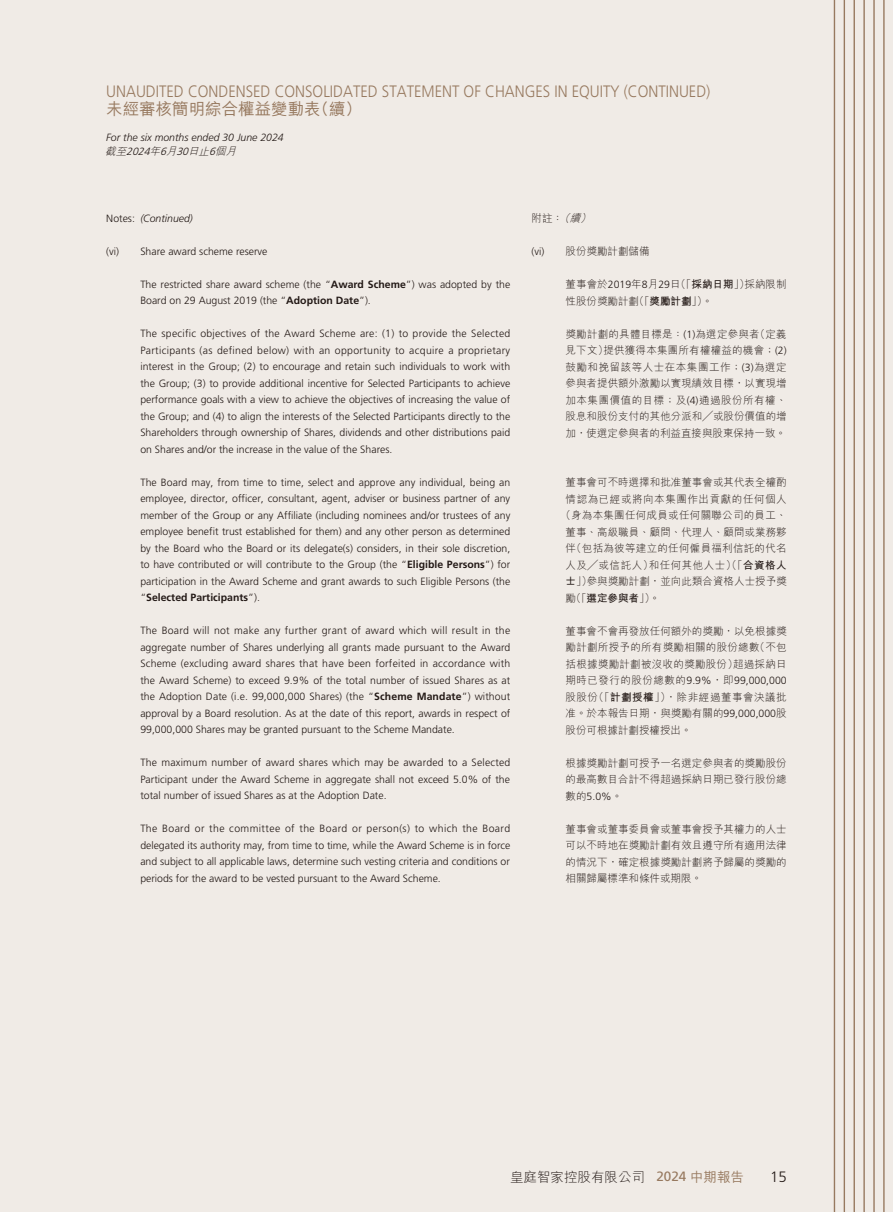
<style>
.page{position:relative;width:893px;height:1212px;background:#f0ebe6}
.page>*{position:absolute;margin:0;border:0;box-sizing:border-box;transform-origin:0 0}
.t1{font:300 16.5px "Frutiger LT Std";color:#97795f;scale:.9 1}
.t2{font:500 16.5px "M Hei HK";color:#97795f}
.t3{font:300 15px "Frutiger LT Std";color:#231916}
.t4{font:300 13.5px "M Hei HK";color:#231916}
.t5{font:300 10.5px/16.5px "Frutiger LT Std";color:#231916;text-align:justify}
.t6{font:300 10.5px/16.5px "M Hei HK";letter-spacing:.005em;color:#231916;text-align:justify}
.t7{font:italic 300 10.5px "Frutiger LT Std";color:#231916}
.t8{font:300 10.5px "M Hei HK";letter-spacing:.03em;color:#231916}
.t9{font:300 10.5px "M Hei HK";letter-spacing:.05em;color:#231916}
.t10{font:300 10.5px "M Hei HK";letter-spacing:.055em;color:#231916}
.t11{font:italic 300 10.5px "M Hei HK";color:#231916}
.s1{font-family:"Frutiger LT Std"}
.s2{font-style:normal}
.s3{font-weight:700}
.s4{font-style:italic}
.s5{font-family:"M Hei HK"}
.s6{font-family:"Frutiger LT Std";font-weight:400;color:#97795f}
.s7{font-weight:500;color:#97795f}
</style>
<div class="page">
<hr style="left:883px;top:0;width:2px;height:1212px;background:#97795f">
<hr style="left:873px;top:0;width:2px;height:1212px;background:#97795f">
<hr style="left:863px;top:0;width:2px;height:1212px;background:#97795f">
<hr style="left:853px;top:0;width:2px;height:1212px;background:#97795f">
<hr style="left:844px;top:0;width:1px;height:1212px;background:#97795f">
<hr style="left:834px;top:0;width:1px;height:1212px;background:#97795f">
<h1 class="t1" style="left:106px;top:82px;width:673px">UNAUDITED CONDENSED CONSOLIDATED STATEMENT OF CHANGES IN EQUITY (CONTINUED)</h1>
<h1 class="t2" style="left:106px;top:97px;width:257px">未經審核簡明綜合權益變動表（續）</h1>
<p class="t7" style="left:106px;top:131px;width:179px">For the six months ended 30 June 2024</p>
<p class="t11" style="left:105px;top:145px;width:135px">截至<span class="s1">2024</span>年<span class="s1">6</span>月<span class="s1">30</span>日止<span class="s1">6</span>個月</p>
<p class="t7" style="left:106px;top:212px;width:88px"><span class="s2">Notes:</span> (Continued)</p>
<p class="t5" style="left:106px;top:243px;width:14px">(vi)</p>
<p class="t5" style="left:140px;top:243px;width:129px">Share award scheme reserve</p>
<p class="t5" style="left:140px;top:276px;width:371px">The restricted share award scheme (the “<span class="s3">Award Scheme</span>”) was adopted by the<br>Board on 29 August 2019 (the “<span class="s3">Adoption Date</span>”).</p>
<p class="t5" style="left:140px;top:326px;width:372px">The specific objectives of the Award Scheme are: (1) to provide the Selected Participants (as defined below) with an opportunity to acquire a proprietary interest in the Group; (2) to encourage and retain such individuals to work with the Group; (3) to provide additional incentive for Selected Participants to achieve performance goals with a view to achieve the objectives of increasing the value of the Group; and (4) to align the interests of the Selected Participants directly to the Shareholders through ownership of Shares, dividends and other distributions paid on Shares and/or the increase in the value of the Shares.</p>
<p class="t5" style="left:140px;top:474px;width:372px">The Board may, from time to time, select and approve any individual, being an employee, director, officer, consultant, agent, adviser or business partner of any member of the Group or any Affiliate (including nominees and/or trustees of any employee benefit trust established for them) and any other person as determined by the Board who the Board or its delegate(s) considers, in their sole discretion, to have contributed or will contribute to the Group (the “<span class="s3">Eligible Persons</span>”) for participation in the Award Scheme and grant awards to such Eligible Persons (the “<span class="s3">Selected Participants</span>”).</p>
<p class="t5" style="left:140px;top:623px;width:372px">The Board will not make any further grant of award which will result in the aggregate number of Shares underlying all grants made pursuant to the Award Scheme (excluding award shares that have been forfeited in accordance with the Award Scheme) to exceed 9.9% of the total number of issued Shares as at the Adoption Date (i.e. 99,000,000 Shares) (the “<span class="s3">Scheme Mandate</span>”) without approval by a Board resolution. As at the date of this report, awards in respect of 99,000,000 Shares may be granted pursuant to the Scheme Mandate.</p>
<p class="t5" style="left:140px;top:755px;width:372px">The maximum number of award shares which may be awarded to a Selected Participant under the Award Scheme in aggregate shall not exceed 5.0% of the total number of issued Shares as at the Adoption Date.</p>
<p class="t5" style="left:140px;top:821px;width:372px">The Board or the committee of the Board or person(s) to which the Board delegated its authority may, from time to time, while the Award Scheme is in force and subject to all applicable laws, determine such vesting criteria and conditions or periods for the award to be vested pursuant to the Award Scheme.</p>
<p class="t6" style="left:531px;top:210px;width:63px">附註：<span class="s4">（續）</span></p>
<p class="t5" style="left:531px;top:243px;width:14px">(vi)</p>
<p class="t6" style="left:566px;top:243px;width:85px">股份獎勵計劃儲備</p>
<p class="t6" style="left:566px;top:276px;width:223px">董事會於<span class="s1">2019</span>年<span class="s1">8</span>月<span class="s1">29</span>日（「<span class="s3">採納日期</span>」）採納限制性股份獎勵計劃（「<span class="s3">獎勵計劃</span>」）。</p>
<p class="t6" style="left:566px;top:325px;width:223px">獎勵計劃的具體目標是：<span class="s1">(1)</span>為選定參與者（定義見下文）提供獲得本集團所有權權益的機會；<span class="s1">(2)</span>鼓勵和挽留該等人士在本集團工作；<span class="s1">(3)</span>為選定參與者提供額外激勵以實現績效目標，以實現增加本集團價值的目標；及<span class="s1">(4)</span>通過股份所有權、股息和股份支付的其他分派和╱或股份價值的增加，使選定參與者的利益直接與股東保持一致。</p>
<p class="t6" style="left:566px;top:474px;width:223px">董事會可不時選擇和批准董事會或其代表全權酌</p>
<p class="t10" style="left:566px;top:493px;width:223px">情認為已經或將向本集團作出貢獻的任何個人</p>
<p class="t8" style="left:560px;top:510px;width:228px">（身為本集團任何成員或任何關聯公司的員工、</p>
<p class="t6" style="left:566px;top:523px;width:223px">董事、高級職員、顧問、代理人、顧問或業務夥</p>
<p class="t8" style="left:566px;top:543px;width:223px">伴（包括為彼等建立的任何僱員福利信託的代名</p>
<p class="t9" style="left:566px;top:559px;width:223px">人及╱或信託人）和任何其他人士）（「<span class="s3">合資格人</span></p>
<p class="t6" style="left:566px;top:573px;width:223px"><span class="s3">士</span>」）參與獎勵計劃，並向此類合資格人士授予獎</p>
<p class="t6" style="left:566px;top:589px;width:96px">勵（「<span class="s3">選定參與者</span>」）。</p>
<p class="t6" style="left:566px;top:622px;width:223px">董事會不會再發放任何額外的獎勵，以免根據獎勵計劃所授予的所有獎勵相關的股份總數（不包括根據獎勵計劃被沒收的獎勵股份）超過採納日</p>
<p class="t5" style="left:566px;top:672px;width:223px"><span class="s5">期時已發行的股份總數的</span>9.9%<span class="s5">，即</span>99,000,000</p>
<p class="t6" style="left:566px;top:688px;width:223px">股股份（「<span class="s3">計劃授權</span>」），除非經過董事會決議批准。於本報告日期，與獎勵有關的<span class="s1">99,000,000</span>股股份可根據計劃授權授出。</p>
<p class="t6" style="left:566px;top:754px;width:223px">根據獎勵計劃可授予一名選定參與者的獎勵股份的最高數目合計不得超過採納日期已發行股份總</p>
<p class="t5" style="left:566px;top:788px;width:58px"><span class="s5">數的</span>5.0%<span class="s5">。</span></p>
<p class="t6" style="left:566px;top:820px;width:223px">董事會或董事委員會或董事會授予其權力的人士可以不時地在獎勵計劃有效且遵守所有適用法律的情況下，確定根據獎勵計劃將予歸屬的獎勵的相關歸屬標準和條件或期限。</p>
<p class="t4" style="left:510px;top:1169px;width:236px">皇庭智家控股有限公司 <span class="s6">2024</span> <span class="s7">中期報告</span></p>
<h2 class="t3" style="left:770px;top:1168px;width:18px">15</h2>
</div>
